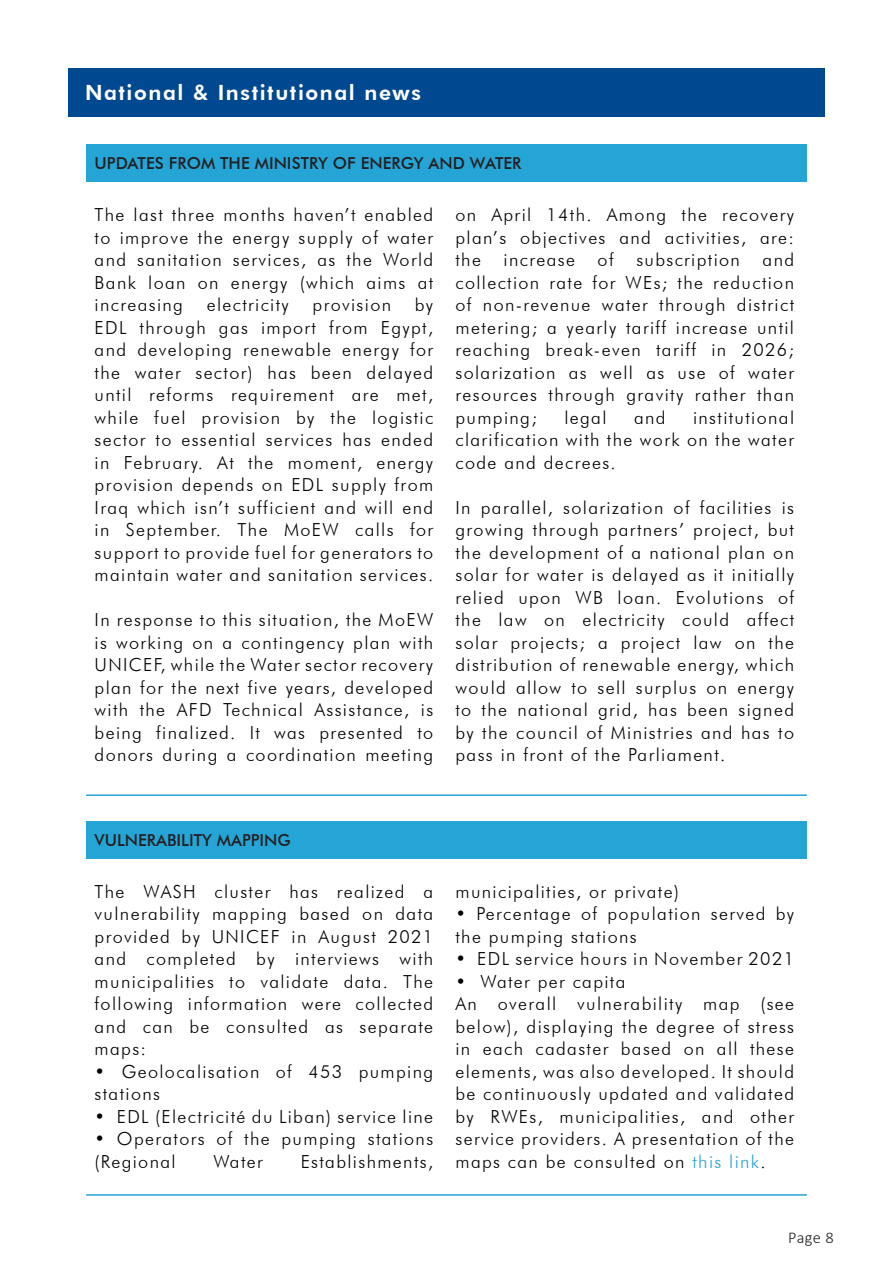
<style>
.page{position:relative;width:893px;height:1263px;background:#fff}
.page>*{position:absolute;margin:0;border:0;box-sizing:border-box;transform-origin:0 0}
.t1{font:800 21px "Futura BT";letter-spacing:.075em;color:#fff}
.t2{font:300 18px/22.5px "Futura BT";letter-spacing:.075em;color:#000;text-align:justify}
.t3{font:500 16.5px "Futura BT";color:#231f20}
.t4{font:300 16.5px "Calibri";color:#231f20}
.s1{color:#25a4d6}
</style>
<div class="page">
<div style="left:68px;top:68px;width:757px;height:48px;background:#004990"></div>
<div style="left:86px;top:144px;width:721px;height:38px;background:#25a4d6"></div>
<hr style="left:86px;top:794px;width:721px;height:2px;background:#25a4d6">
<div style="left:86px;top:821px;width:721px;height:38px;background:#25a4d6"></div>
<hr style="left:86px;top:1194px;width:721px;height:2px;background:#25a4d6">
<p class="t1" style="left:85px;top:80px;width:337px">National &amp; Institutional news</p>
<p class="t3" style="left:95px;top:153px;width:428px">UPDATES FROM THE MINISTRY OF ENERGY AND WATER</p>
<p class="t2" style="left:95px;top:203px;width:340px">The last three months haven’t enabled to improve the energy supply of water and sanitation services, as the World Bank loan on energy (which aims at increasing</p>
<p class="t2" style="left:95px;top:293px;width:340px;text-indent:320px">by EDL through gas import from Egypt, and developing renewable energy for the water sector) has been delayed until reforms requirement are met, while fuel provision by the logistic sector to essential services has ended in February. At the moment, energy provision depends on EDL supply from Iraq which isn’t sufficient and will end in September. The MoEW calls for support to provide fuel for generators to maintain water and sanitation services.</p>
<p class="t2" style="left:95px;top:608px;width:340px">In response to this situation, the MoEW is working on a contingency plan with UNICEF, while the Water sector recovery plan for the next five years, developed with the AFD Technical Assistance, is being finalized. It was presented to donors during a coordination meeting</p>
<p class="t2" style="left:207px;top:293px;width:84px">electricity</p>
<p class="t2" style="left:313px;top:293px;width:80px">provision</p>
<p class="t2" style="left:455px;top:203px;width:340px">on April 14th. Among the recovery plan’s objectives and activities, are: the</p>
<p class="t2" style="left:504px;top:248px;width:73px">increase</p>
<p class="t2" style="left:598px;top:248px;width:18px">of</p>
<p class="t2" style="left:636px;top:248px;width:105px">subscription</p>
<p class="t2" style="left:455px;top:248px;width:340px;text-indent:307px">and collection rate for WEs; the reduction of non-revenue water through district metering; a yearly tariff increase until reaching break-even tariff in 2026; solarization as well as use of water resources through gravity rather than pumping;</p>
<p class="t2" style="left:455px;top:406px;width:340px;text-indent:238px">institutional clarification with the work on the water code and decrees.</p>
<p class="t2" style="left:455px;top:496px;width:340px">In parallel, solarization of facilities is growing through partners’ project, but the development of a national plan on solar for water is delayed as it initially relied upon WB loan. Evolutions of the law on electricity could affect solar projects; a project law on the distribution of renewable energy, which would allow to sell surplus on energy to the national grid, has been signed by the council of Ministries and has to pass in front of the Parliament.</p>
<p class="t2" style="left:564px;top:406px;width:44px">legal</p>
<p class="t2" style="left:634px;top:406px;width:33px">and</p>
<p class="t3" style="left:95px;top:830px;width:198px">VULNERABILITY MAPPING</p>
<p class="t2" style="left:95px;top:880px;width:340px">The WASH cluster has realized a vulnerability mapping based on data provided by UNICEF in August 2021 and completed by interviews with municipalities to validate data. The following information were collected and can be consulted as separate maps:</p>
<p class="t2" style="left:95px;top:1060px;width:340px">• Geolocalisation of 453 pumping stations</p>
<p class="t2" style="left:95px;top:1105px;width:340px">• EDL (Electricité du Liban) service line</p>
<p class="t2" style="left:95px;top:1127px;width:340px">• Operators of the pumping stations (Regional</p>
<p class="t2" style="left:213px;top:1150px;width:51px">Water</p>
<p class="t2" style="left:301px;top:1150px;width:134px">Establishments,</p>
<p class="t2" style="left:455px;top:880px;width:225px">municipalities, or private)</p>
<p class="t2" style="left:455px;top:902px;width:340px">• Percentage of population served by the pumping stations</p>
<p class="t2" style="left:455px;top:947px;width:340px">• EDL service hours in November 2021</p>
<p class="t2" style="left:455px;top:970px;width:172px">• Water per capita</p>
<p class="t2" style="left:455px;top:992px;width:340px">An overall vulnerability map (see below), displaying the degree of stress in each cadaster based on all these elements, was also developed. It should be continuously updated and validated by RWEs, municipalities, and other service providers. A presentation of the maps can be consulted on <span class="s1">this link</span>.</p>
<p class="t4" style="left:788px;top:1227px;width:47px">Page 8</p>
</div>
